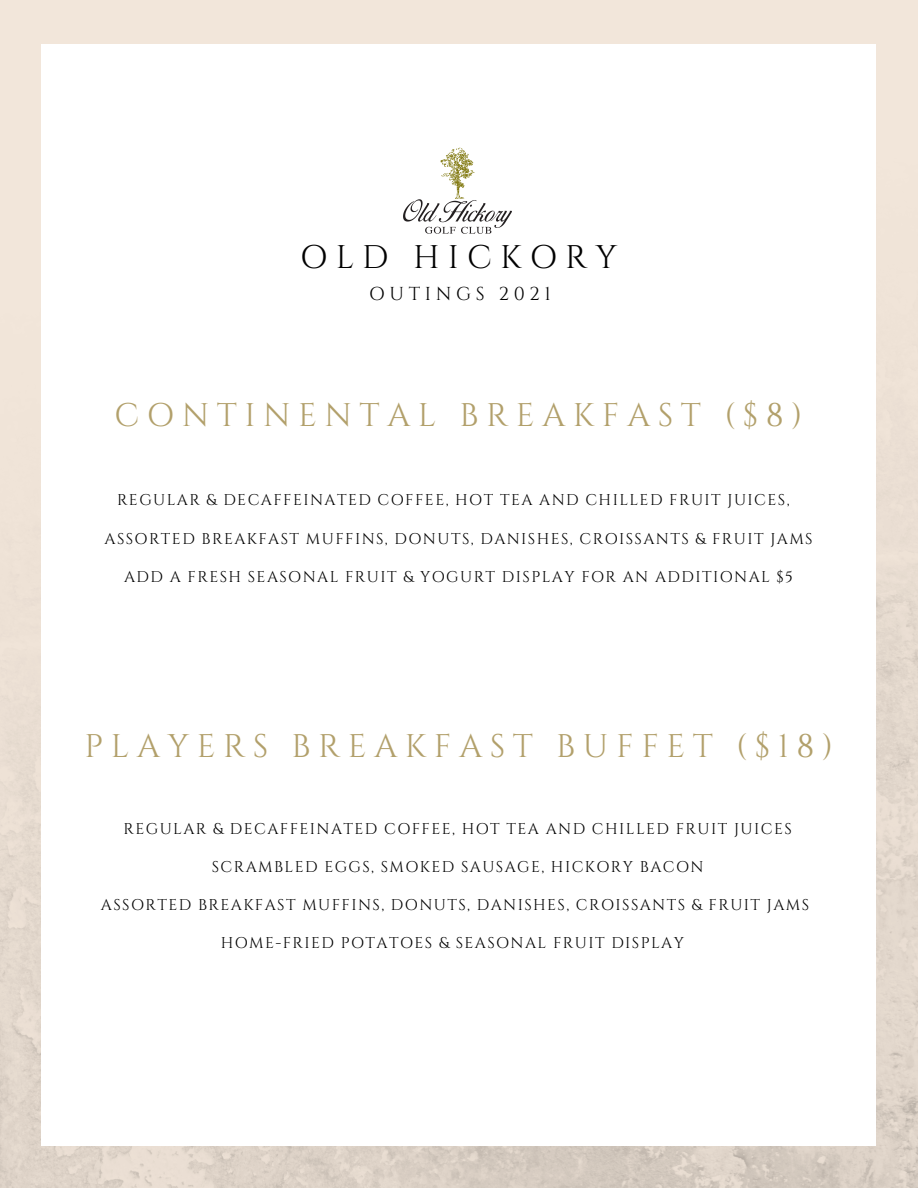
<style>
.page{position:relative;width:918px;height:1188px;background:#fff}
.page>*{position:absolute;margin:0;border:0;box-sizing:border-box;transform-origin:0 0}
.t1{font:32.7px "Cinzel";letter-spacing:.23em;color:#b2a06b}
.t2{font:32.7px "Cinzel";letter-spacing:.25em;color:#000}
.t3{font:18.75px "Cinzel";letter-spacing:.25em;color:#000}
.t4{font:15.6px "Cinzel";letter-spacing:.09em;color:#000}
</style>
<div class="page">
<img style="left:0;top:0;width:918px;height:1188px">
<div style="left:42px;top:44px;width:834px;height:1102px;background:#fff"></div>
<img style="left:403px;top:147px;width:109px;height:87px">
<p class="t2" style="left:300px;top:237px;width:319px">OLD HICKORY</p>
<p class="t3" style="left:369px;top:282px;width:183px">OUTINGS 2021</p>
<p class="t1" style="left:115px;top:395px;width:689px">CONTINENTAL BREAKFAST ($8)</p>
<p class="t4" style="left:117px;top:490px;width:674px">REGULAR &amp; DECAFFEINATED COFFEE, HOT TEA AND CHILLED FRUIT JUICES,</p>
<p class="t4" style="left:105px;top:528px;width:710px">ASSORTED BREAKFAST MUFFINS, DONUTS, DANISHES, CROISSANTS &amp; FRUIT JAMS</p>
<p class="t4" style="left:124px;top:567px;width:670px">ADD A FRESH SEASONAL FRUIT &amp; YOGURT DISPLAY FOR AN ADDITIONAL $5</p>
<p class="t1" style="left:85px;top:726px;width:750px">PLAYERS BREAKFAST BUFFET ($18)</p>
<p class="t4" style="left:124px;top:818px;width:670px">REGULAR &amp; DECAFFEINATED COFFEE, HOT TEA AND CHILLED FRUIT JUICES</p>
<p class="t4" style="left:212px;top:857px;width:493px">SCRAMBLED EGGS, SMOKED SAUSAGE, HICKORY BACON</p>
<p class="t4" style="left:101px;top:895px;width:710px">ASSORTED BREAKFAST MUFFINS, DONUTS, DANISHES, CROISSANTS &amp; FRUIT JAMS</p>
<p class="t4" style="left:221px;top:933px;width:465px">HOME-FRIED POTATOES &amp; SEASONAL FRUIT DISPLAY</p>
</div>
